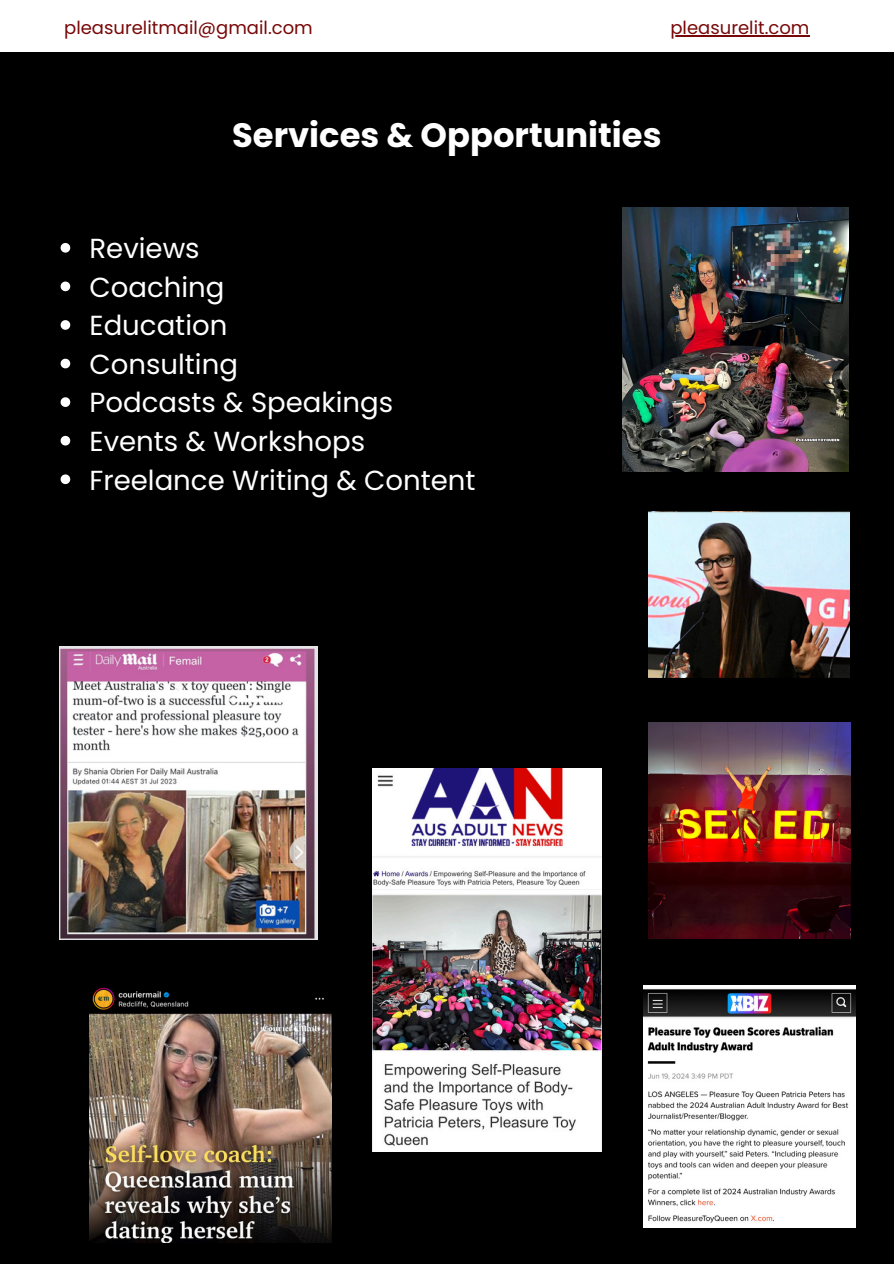
<style>
.page{position:relative;width:894px;height:1264px;background:#fff}
.page>*{position:absolute;margin:0;border:0;box-sizing:border-box;transform-origin:0 0}
.t1{font:700 33.75px "Poppins";color:#fff}
.t2{font:27.6px "Poppins";color:#fff}
.t3{font:18px "Poppins";color:#780808}
</style>
<div class="page">
<div style="left:0;top:0;width:893px;height:1263px;background:#000"></div>
<img style="left:648px;top:722px;width:202px;height:216px">
<img style="left:648px;top:511px;width:201px;height:166px">
<div style="left:0;top:0;width:893px;height:52px;background:#fff"></div>
<img style="left:372px;top:768px;width:229px;height:383px">
<img style="left:89px;top:987px;width:242px;height:254px">
<img style="left:643px;top:985px;width:212px;height:242px">
<img style="left:59px;top:646px;width:258px;height:293px">
<img style="left:622px;top:208px;width:226px;height:263px">
<svg style="left:61px;top:243px;width:9px;height:10px"></svg>
<svg style="left:61px;top:281px;width:9px;height:10px"></svg>
<svg style="left:61px;top:320px;width:9px;height:10px"></svg>
<svg style="left:61px;top:359px;width:9px;height:9px"></svg>
<svg style="left:61px;top:397px;width:9px;height:10px"></svg>
<svg style="left:61px;top:436px;width:9px;height:9px"></svg>
<svg style="left:61px;top:474px;width:9px;height:10px"></svg>
<hr style="left:670px;top:35px;width:139px;height:1px;background:#780808">
<p class="t3" style="left:64px;top:15px;width:250px">pleasurelitmail@gmail.com</p>
<p class="t3" style="left:670px;top:15px;width:140px">pleasurelit.com</p>
<p class="t1" style="left:232px;top:111px;width:431px">Services &amp; Opportunities</p>
<p class="t2" style="left:89px;top:229px;width:112px">Reviews</p>
<p class="t2" style="left:89px;top:268px;width:136px">Coaching</p>
<h1 class="t2" style="left:89px;top:306px;width:139px">Education</h1>
<p class="t2" style="left:89px;top:345px;width:150px">Consulting</p>
<p class="t2" style="left:89px;top:383px;width:305px">Podcasts &amp; Speakings</p>
<p class="t2" style="left:89px;top:422px;width:277px">Events &amp; Workshops</p>
<p class="t2" style="left:89px;top:460px;width:387px">Freelance Writing &amp; Content</p>
</div>
